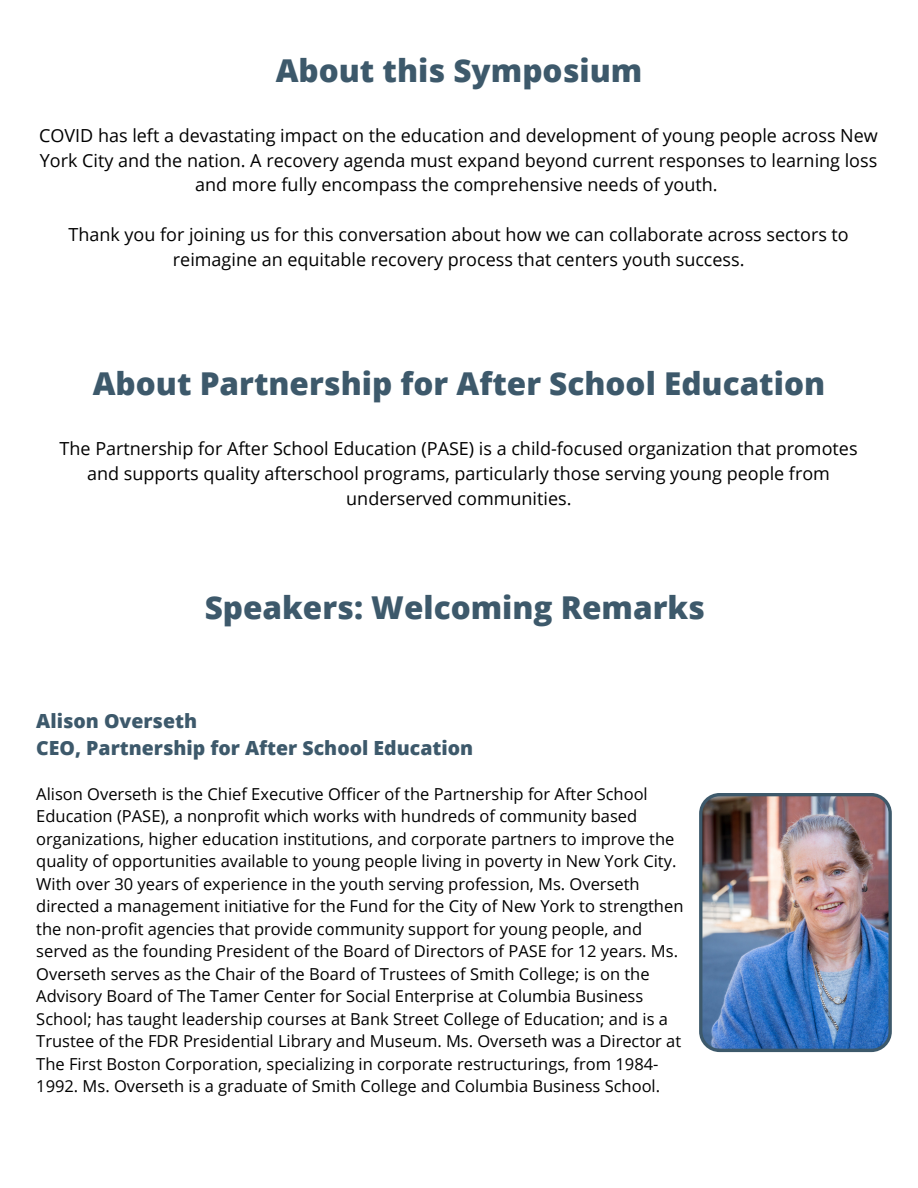
<style>
.page{position:relative;width:918px;height:1188px;background:#fff}
.page>*{position:absolute;margin:0;border:0;box-sizing:border-box;transform-origin:0 0}
.t1{font:800 31.5px "Open Sans";color:#3d596b}
.t2{font:800 19.5px/27px "Open Sans";color:#3d596b}
.t3{font:18px/24.8px "Open Sans";color:#000;text-align:center}
.t4{font:16.5px/22.5px "Open Sans";color:#000}
</style>
<div class="page">
<img style="left:699px;top:793px;width:193px;height:259px">
<h1 class="t1" style="left:276px;top:48px;width:368px">About this Symposium</h1>
<p class="t3" style="left:39px;top:123px;width:840px">COVID has left a devastating impact on the education and development of young people across New<br>York City and the nation. A recovery agenda must expand beyond current responses to learning loss and more fully encompass the comprehensive needs of youth.</p>
<p class="t3" style="left:68px;top:222px;width:782px">Thank you for joining us for this conversation about how we can collaborate across sectors to reimagine an equitable recovery process that centers youth success.</p>
<h1 class="t1" style="left:93px;top:362px;width:734px">About Partnership for After School Education</h1>
<p class="t3" style="left:60px;top:436px;width:799px">The Partnership for After School Education (PASE) is a child-focused organization that promotes and supports quality afterschool programs, particularly those serving young people from underserved communities.</p>
<h1 class="t1" style="left:205px;top:585px;width:502px">Speakers: Welcoming Remarks</h1>
<p class="t2" style="left:36px;top:707px;width:438px">Alison Overseth<br>CEO, Partnership for After School Education</p>
<p class="t4" style="left:36px;top:782px;width:649px">Alison Overseth is the Chief Executive Officer of the Partnership for After School Education (PASE), a nonprofit which works with hundreds of community based organizations, higher education institutions, and corporate partners to improve the quality of opportunities available to young people living in poverty in New York City.<br>With over 30 years of experience in the youth serving profession, Ms. Overseth directed a management initiative for the Fund for the City of New York to strengthen the non-profit agencies that provide community support for young people, and served as the founding President of the Board of Directors of PASE for 12 years. Ms.<br>Overseth serves as the Chair of the Board of Trustees of Smith College; is on the Advisory Board of The Tamer Center for Social Enterprise at Columbia Business School; has taught leadership courses at Bank Street College of Education; and is a Trustee of the FDR Presidential Library and Museum. Ms. Overseth was a Director at The First Boston Corporation, specializing in corporate restructurings, from 1984- 1992. Ms. Overseth is a graduate of Smith College and Columbia Business School.</p>
</div>
